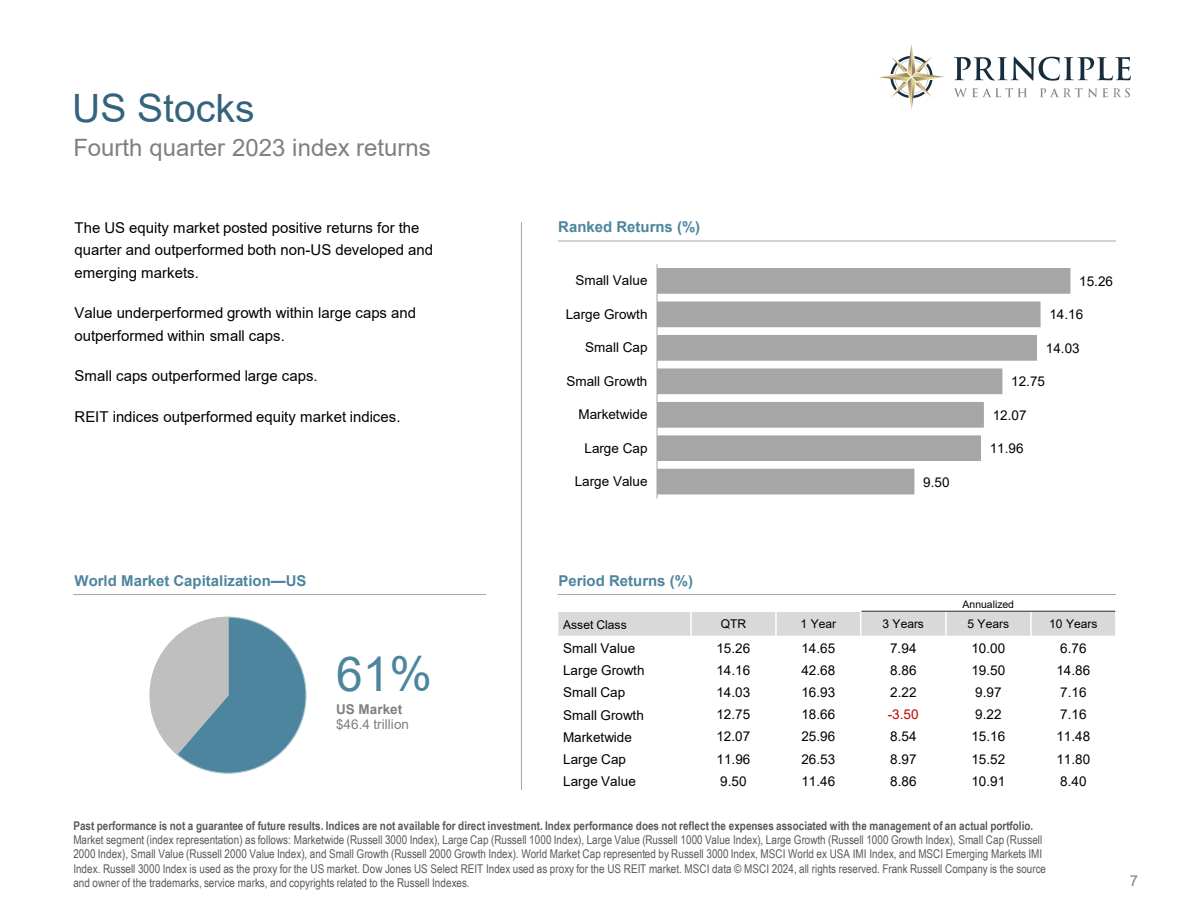
<style>
.page{position:relative;width:1188px;height:918px;background:#fff}
.page>*{position:absolute;margin:0;border:0;box-sizing:border-box;transform-origin:0 0}
.t1{font:48px "Arial";color:#4d859e}
.t2{font:39px "Arial";color:#35627d}
.t3{font:24px "Arial";color:#7f7f7f}
.t4{font:15px/22.5px "Arial";color:#000}
.t5{font:700 15px "Arial";color:#4d859e}
.t6{font:15px "Arial";color:#7f7f7f}
.t7{font:13.5px "Arial";letter-spacing:.005em;color:#000}
.t8{font:13.5px/15.5px "Arial";letter-spacing:.005em;color:#7f7f7f}
.t9{font:13.5px "Arial";color:#c00000}
.t10{font:12px/14.4px "Arial Narrow";letter-spacing:.005em;color:#595959}
.t11{font:12px "Arial";letter-spacing:-.005em;color:#000}
.t12{font:10.5px "Arial";letter-spacing:-.005em;color:#000}
.s1{font-weight:700}
</style>
<div class="page">
<hr style="left:521px;top:222px;width:1px;height:568px;background:#a6a6a6">
<div style="left:558px;top:611px;width:133px;height:25px;background:#d9d9d9"></div>
<div style="left:691px;top:611px;width:85px;height:25px;background:#d9d9d9"></div>
<div style="left:776px;top:611px;width:85px;height:25px;background:#d9d9d9"></div>
<div style="left:861px;top:611px;width:85px;height:25px;background:#d9d9d9"></div>
<div style="left:946px;top:611px;width:85px;height:25px;background:#d9d9d9"></div>
<div style="left:1031px;top:611px;width:85px;height:25px;background:#d9d9d9"></div>
<hr style="left:690px;top:595px;width:2px;height:198px;background:#fff">
<hr style="left:775px;top:595px;width:2px;height:198px;background:#fff">
<hr style="left:860px;top:595px;width:1px;height:198px;background:#fff">
<hr style="left:945px;top:611px;width:2px;height:182px;background:#fff">
<hr style="left:1030px;top:611px;width:2px;height:182px;background:#fff">
<hr style="left:557px;top:611px;width:304px;height:1px;background:#fff">
<hr style="left:861px;top:611px;width:256px;height:1px;background:#404040">
<hr style="left:1115px;top:595px;width:2px;height:198px;background:#fff">
<svg style="left:149px;top:616px;width:158px;height:158px"></svg>
<svg style="left:658px;top:268px;width:412px;height:226px;fill:#a6a6a6"></svg>
<hr style="left:657px;top:264px;width:1px;height:234px;background:#a6a6a6">
<hr style="left:73px;top:594px;width:413px;height:1px;background:#a6a6a6">
<hr style="left:558px;top:241px;width:558px;height:1px;background:#a6a6a6">
<hr style="left:558px;top:594px;width:558px;height:1px;background:#a6a6a6">
<svg style="left:879px;top:44px;width:65px;height:66px"></svg>
<svg style="left:954px;top:88px;width:73px;height:9px"></svg>
<svg style="left:1040px;top:88px;width:90px;height:9px"></svg>
<svg style="left:954px;top:57px;width:177px;height:24px"></svg>
<p class="t2" style="left:72px;top:82px;width:184px">US Stocks</p>
<p class="t3" style="left:73px;top:131px;width:359px">Fourth quarter 2023 index returns</p>
<p class="t4" style="left:75px;top:216px;width:360px">The US equity market posted positive returns for the quarter and outperformed both non-US developed and emerging markets.</p>
<p class="t4" style="left:75px;top:301px;width:343px">Value underperformed growth within large caps and outperformed within small caps.</p>
<p class="t4" style="left:75px;top:364px;width:245px">Small caps outperformed large caps.</p>
<p class="t4" style="left:75px;top:405px;width:327px">REIT indices outperformed equity market indices.</p>
<p class="t5" style="left:558px;top:217px;width:143px">Ranked Returns (%)</p>
<p class="t7" style="left:576px;top:271px;width:74px">Small Value</p>
<p class="t7" style="left:566px;top:305px;width:83px">Large Growth</p>
<p class="t7" style="left:585px;top:338px;width:64px">Small Cap</p>
<p class="t7" style="left:567px;top:372px;width:82px">Small Growth</p>
<p class="t7" style="left:579px;top:405px;width:71px">Marketwide</p>
<p class="t7" style="left:585px;top:439px;width:65px">Large Cap</p>
<p class="t7" style="left:575px;top:472px;width:74px">Large Value</p>
<p class="t7" style="left:923px;top:472px;width:28px">9.50</p>
<p class="t7" style="left:1079px;top:272px;width:35px">15.26</p>
<p class="t7" style="left:1049px;top:305px;width:35px">14.16</p>
<p class="t7" style="left:1046px;top:339px;width:35px">14.03</p>
<p class="t7" style="left:1011px;top:372px;width:35px">12.75</p>
<p class="t7" style="left:993px;top:406px;width:35px">12.07</p>
<p class="t7" style="left:990px;top:439px;width:35px">11.96</p>
<p class="t5" style="left:74px;top:570px;width:234px">World Market Capitalization—US</p>
<p class="t1" style="left:336px;top:641px;width:97px">61%</p>
<p class="t8" style="left:336px;top:701px;width:75px"><span class="s1">US Market </span>$46.4 trillion</p>
<p class="t5" style="left:559px;top:570px;width:136px">Period Returns (%)</p>
<p class="t12" style="left:963px;top:597px;width:53px">Annualized</p>
<p class="t11" style="left:563px;top:616px;width:65px">Asset Class</p>
<p class="t11" style="left:721px;top:616px;width:27px">QTR</p>
<p class="t11" style="left:801px;top:616px;width:37px">1 Year</p>
<p class="t11" style="left:883px;top:616px;width:43px">3 Years</p>
<p class="t11" style="left:968px;top:616px;width:43px">5 Years</p>
<p class="t11" style="left:1049px;top:616px;width:50px">10 Years</p>
<p class="t7" style="left:563px;top:639px;width:74px">Small Value</p>
<p class="t7" style="left:716px;top:639px;width:35px">15.26</p>
<p class="t7" style="left:801px;top:639px;width:35px">14.65</p>
<p class="t7" style="left:890px;top:639px;width:28px">7.94</p>
<p class="t7" style="left:971px;top:639px;width:35px">10.00</p>
<p class="t7" style="left:1060px;top:639px;width:28px">6.76</p>
<p class="t7" style="left:563px;top:661px;width:83px">Large Growth</p>
<p class="t7" style="left:716px;top:661px;width:35px">14.16</p>
<p class="t7" style="left:801px;top:661px;width:35px">42.68</p>
<p class="t7" style="left:890px;top:661px;width:28px">8.86</p>
<p class="t7" style="left:971px;top:661px;width:35px">19.50</p>
<p class="t7" style="left:1056px;top:661px;width:35px">14.86</p>
<p class="t7" style="left:563px;top:683px;width:64px">Small Cap</p>
<p class="t7" style="left:716px;top:683px;width:35px">14.03</p>
<p class="t7" style="left:801px;top:683px;width:35px">16.93</p>
<p class="t7" style="left:890px;top:683px;width:28px">2.22</p>
<p class="t7" style="left:975px;top:683px;width:28px">9.97</p>
<p class="t7" style="left:1060px;top:683px;width:28px">7.16</p>
<p class="t7" style="left:563px;top:706px;width:82px">Small Growth</p>
<p class="t7" style="left:716px;top:705px;width:35px">12.75</p>
<p class="t7" style="left:801px;top:705px;width:35px">18.66</p>
<p class="t9" style="left:888px;top:705px;width:32px">-3.50</p>
<p class="t7" style="left:975px;top:705px;width:28px">9.22</p>
<p class="t7" style="left:1060px;top:705px;width:28px">7.16</p>
<p class="t7" style="left:563px;top:728px;width:70px">Marketwide</p>
<p class="t7" style="left:716px;top:727px;width:35px">12.07</p>
<p class="t7" style="left:801px;top:727px;width:35px">25.96</p>
<p class="t7" style="left:890px;top:727px;width:28px">8.54</p>
<p class="t7" style="left:971px;top:727px;width:35px">15.16</p>
<p class="t7" style="left:1056px;top:727px;width:35px">11.48</p>
<p class="t7" style="left:563px;top:750px;width:64px">Large Cap</p>
<p class="t7" style="left:716px;top:750px;width:35px">11.96</p>
<p class="t7" style="left:801px;top:750px;width:35px">26.53</p>
<p class="t7" style="left:890px;top:750px;width:28px">8.97</p>
<p class="t7" style="left:971px;top:750px;width:35px">15.52</p>
<p class="t7" style="left:1056px;top:750px;width:35px">11.80</p>
<p class="t7" style="left:563px;top:772px;width:74px">Large Value</p>
<p class="t7" style="left:720px;top:772px;width:28px">9.50</p>
<p class="t7" style="left:801px;top:772px;width:35px">11.46</p>
<p class="t7" style="left:890px;top:772px;width:28px">8.86</p>
<p class="t7" style="left:971px;top:772px;width:35px">10.91</p>
<p class="t7" style="left:1060px;top:772px;width:28px">8.40</p>
<p class="t10" style="left:73px;top:818px;width:974px"><span class="s1">Past performance is not a guarantee of future results. Indices are not available for direct investment. Index performance does not reflect the expenses associated with the management of an actual portfolio.<br></span>Market segment (index representation) as follows: Marketwide (Russell 3000 Index), Large Cap (Russell 1000 Index), Large Value (Russell 1000 Value Index), Large Growth (Russell 1000 Growth Index), Small Cap (Russell 2000 Index), Small Value (Russell 2000 Value Index), and Small Growth (Russell 2000 Growth Index). World Market Cap represented by Russell 3000 Index, MSCI World ex USA IMI Index, and MSCI Emerging Markets IMI Index. Russell 3000 Index is used as the proxy for the US market. Dow Jones US Select REIT Index used as proxy for the US REIT market. MSCI data © MSCI 2024, all rights reserved. Frank Russell Company is the source and owner of the trademarks, service marks, and copyrights related to the Russell Indexes.</p>
<p class="t6" style="left:1130px;top:871px;width:10px">7</p>
</div>
